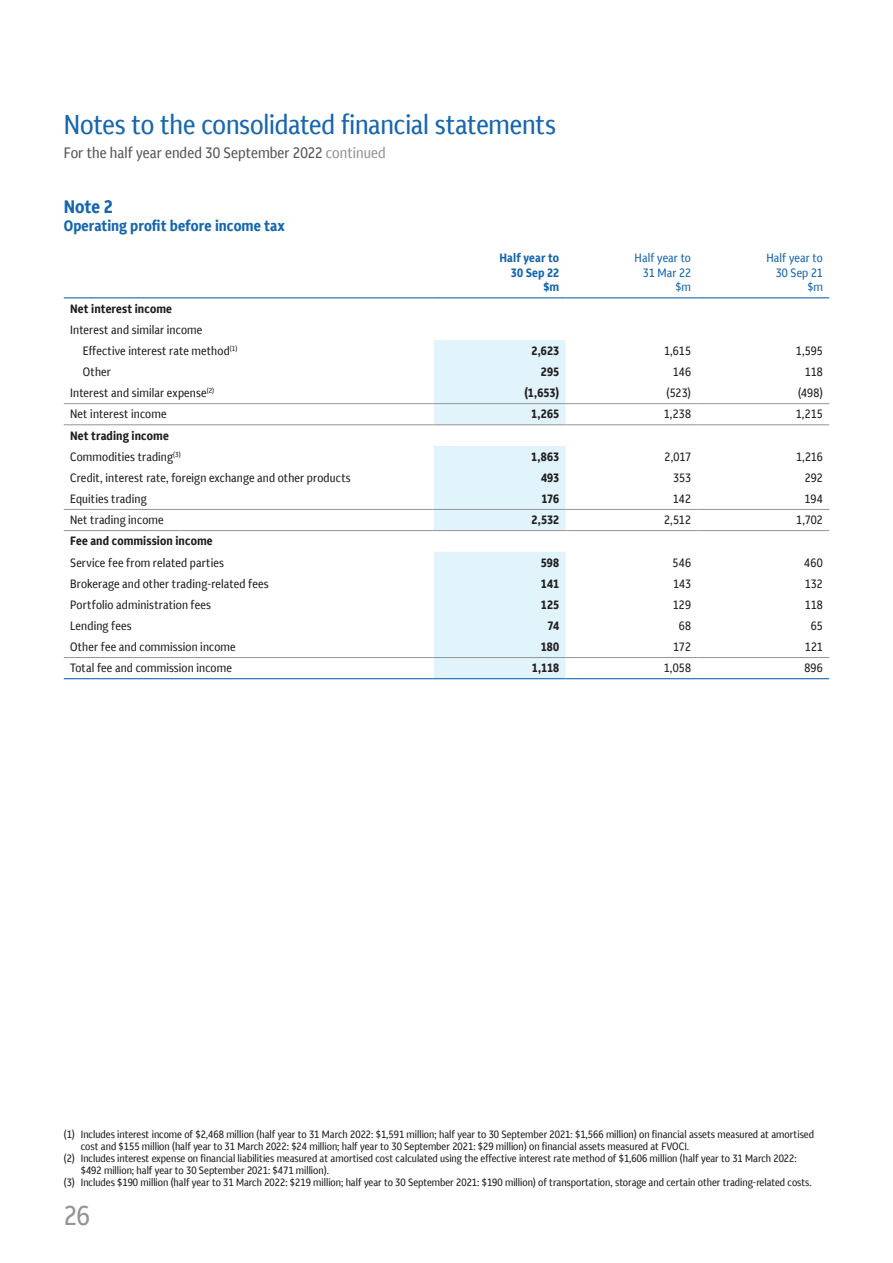
<style>
.page{position:relative;width:893px;height:1263px;background:#fff}
.page>*{position:absolute;margin:0;border:0;box-sizing:border-box;transform-origin:0 0}
.t1{font:condensed 27px "MCQ Global";letter-spacing:-.01em;color:#1766ae}
.t2{font:condensed 27px "MCQ Global";color:#939598}
.t3{font:700 condensed 18px "MCQ Global";color:#1766ae}
.t4{font:condensed 15px "MCQ Global";color:#57585a}
.t5{font:700 condensed 15px "MCQ Global";letter-spacing:.005em;color:#1766ae}
.Table_-_Body{font:condensed 12px "MCQ Global";letter-spacing:.01em;color:#231f20}
.Table_-_Body_right{font:condensed 12px "MCQ Global";letter-spacing:.005em;color:#231f20}
.Table_-_Body_bold{font:700 condensed 12px "MCQ Global";letter-spacing:.01em;color:#231f20}
.Table_-_Body_right_b{font:700 condensed 12px "MCQ Global";letter-spacing:.01em;color:#231f20}
.Table_-_Header_right{font:condensed 12px "MCQ Global";letter-spacing:.01em;color:#1766ae}
.Table_-_Body_left_in{font:condensed 12px "MCQ Global";letter-spacing:.01em;color:#231f20}
.Table_-_Header_right-2{font:700 condensed 12px "MCQ Global";letter-spacing:.01em;color:#1766ae}
.Footnotes_text{font:condensed 10.5px/12px "MCQ Global";color:#231f20}
.s1{color:#939598}
</style>
<div class="page">
<svg style="left:434px;top:340px;width:132px;height:338px;background:#e4f5fc"></svg>
<hr style="left:64px;top:297px;width:370px;height:1px;background:#1766ae">
<hr style="left:434px;top:297px;width:132px;height:1px;background:#1766ae">
<hr style="left:566px;top:297px;width:131px;height:1px;background:#1766ae">
<hr style="left:697px;top:297px;width:132px;height:1px;background:#1766ae">
<hr style="left:64px;top:657px;width:370px;height:1px;background:#939598">
<hr style="left:434px;top:657px;width:132px;height:1px;background:#939598">
<hr style="left:566px;top:657px;width:131px;height:1px;background:#939598">
<hr style="left:697px;top:657px;width:132px;height:1px;background:#939598">
<hr style="left:64px;top:678px;width:370px;height:1px;background:#1766ae">
<hr style="left:434px;top:678px;width:132px;height:1px;background:#1766ae">
<hr style="left:566px;top:678px;width:131px;height:1px;background:#1766ae">
<hr style="left:697px;top:678px;width:132px;height:1px;background:#1766ae">
<hr style="left:64px;top:509px;width:370px;height:1px;background:#939598">
<hr style="left:434px;top:509px;width:132px;height:1px;background:#939598">
<hr style="left:566px;top:509px;width:131px;height:1px;background:#939598">
<hr style="left:697px;top:509px;width:132px;height:1px;background:#939598">
<hr style="left:64px;top:530px;width:370px;height:1px;background:#939598">
<hr style="left:434px;top:530px;width:132px;height:1px;background:#939598">
<hr style="left:566px;top:530px;width:131px;height:1px;background:#939598">
<hr style="left:697px;top:530px;width:132px;height:1px;background:#939598">
<hr style="left:64px;top:403px;width:370px;height:1px;background:#939598">
<hr style="left:434px;top:403px;width:132px;height:1px;background:#939598">
<hr style="left:566px;top:403px;width:131px;height:1px;background:#939598">
<hr style="left:697px;top:403px;width:132px;height:1px;background:#939598">
<hr style="left:64px;top:424px;width:370px;height:1px;background:#939598">
<hr style="left:434px;top:424px;width:132px;height:1px;background:#939598">
<hr style="left:566px;top:424px;width:131px;height:1px;background:#939598">
<hr style="left:697px;top:424px;width:132px;height:1px;background:#939598">
<h1 class="t1" style="left:64px;top:107px;width:494px">Notes to the consolidated financial statements</h1>
<h3 class="t4" style="left:64px;top:143px;width:323px">For the half year ended 30 September 2022 <span class="s1">continued</span></h3>
<p class="t3" style="left:64px;top:195px;width:51px">Note 2</p>
<p class="t5" style="left:64px;top:216px;width:223px">Operating profit before income tax</p>
<p class="Table_-_Header_right-2" style="left:499px;top:250px;width:61px">Half year to</p>
<p class="Table_-_Header_right" style="left:635px;top:250px;width:58px">Half year to</p>
<p class="Table_-_Header_right" style="left:766px;top:250px;width:58px">Half year to</p>
<p class="Table_-_Header_right-2" style="left:511px;top:265px;width:50px">30 Sep 22</p>
<p class="Table_-_Header_right" style="left:643px;top:265px;width:50px">31 Mar 22</p>
<p class="Table_-_Header_right" style="left:776px;top:265px;width:49px">30 Sep 21</p>
<p class="Table_-_Header_right-2" style="left:543px;top:280px;width:17px">$m</p>
<p class="Table_-_Header_right" style="left:675px;top:280px;width:17px">$m</p>
<p class="Table_-_Header_right" style="left:807px;top:280px;width:17px">$m</p>
<p class="Table_-_Body_bold" style="left:70px;top:301px;width:103px">Net interest income</p>
<p class="Table_-_Body" style="left:70px;top:322px;width:134px">Interest and similar income</p>
<p class="Table_-_Body_left_in" style="left:83px;top:343px;width:156px">Effective interest rate method<sup>(1)</sup></p>
<p class="Table_-_Body_right_b" style="left:531px;top:343px;width:29px">2,623</p>
<p class="Table_-_Body_right" style="left:664px;top:343px;width:28px">1,615</p>
<p class="Table_-_Body_right" style="left:796px;top:343px;width:28px">1,595</p>
<p class="Table_-_Body_left_in" style="left:83px;top:364px;width:30px">Other</p>
<p class="Table_-_Body_right_b" style="left:541px;top:364px;width:20px">295</p>
<p class="Table_-_Body_right" style="left:673px;top:364px;width:20px">146</p>
<p class="Table_-_Body_right" style="left:805px;top:364px;width:19px">118</p>
<p class="Table_-_Body" style="left:70px;top:386px;width:146px">Interest and similar expense<sup>(2)</sup></p>
<p class="Table_-_Body_right_b" style="left:524px;top:385px;width:36px">(1,653)</p>
<p class="Table_-_Body_right" style="left:666px;top:386px;width:26px">(523)</p>
<p class="Table_-_Body_right" style="left:798px;top:386px;width:26px">(498)</p>
<p class="Table_-_Body" style="left:70px;top:407px;width:98px">Net interest income</p>
<p class="Table_-_Body_right_b" style="left:531px;top:407px;width:29px">1,265</p>
<p class="Table_-_Body_right" style="left:664px;top:407px;width:29px">1,238</p>
<p class="Table_-_Body_right" style="left:796px;top:407px;width:28px">1,215</p>
<p class="Table_-_Body_bold" style="left:70px;top:428px;width:100px">Net trading income</p>
<p class="Table_-_Body" style="left:70px;top:449px;width:112px">Commodities trading<sup>(3)</sup></p>
<p class="Table_-_Body_right_b" style="left:531px;top:449px;width:30px">1,863</p>
<p class="Table_-_Body_right" style="left:665px;top:449px;width:28px">2,017</p>
<p class="Table_-_Body_right" style="left:796px;top:449px;width:28px">1,216</p>
<p class="Table_-_Body" style="left:70px;top:470px;width:282px">Credit, interest rate, foreign exchange and other products</p>
<p class="Table_-_Body_right_b" style="left:541px;top:470px;width:20px">493</p>
<p class="Table_-_Body_right" style="left:673px;top:470px;width:19px">353</p>
<p class="Table_-_Body_right" style="left:805px;top:470px;width:20px">292</p>
<p class="Table_-_Body" style="left:70px;top:491px;width:78px">Equities trading</p>
<p class="Table_-_Body_right_b" style="left:541px;top:491px;width:19px">176</p>
<p class="Table_-_Body_right" style="left:673px;top:491px;width:20px">142</p>
<p class="Table_-_Body_right" style="left:804px;top:491px;width:20px">194</p>
<p class="Table_-_Body" style="left:70px;top:512px;width:95px">Net trading income</p>
<p class="Table_-_Body_right_b" style="left:531px;top:512px;width:29px">2,532</p>
<p class="Table_-_Body_right" style="left:664px;top:512px;width:28px">2,512</p>
<p class="Table_-_Body_right" style="left:796px;top:512px;width:28px">1,702</p>
<p class="Table_-_Body_bold" style="left:70px;top:534px;width:144px">Fee and commission income</p>
<p class="Table_-_Body" style="left:70px;top:555px;width:155px">Service fee from related parties</p>
<p class="Table_-_Body_right_b" style="left:541px;top:555px;width:20px">598</p>
<p class="Table_-_Body_right" style="left:673px;top:555px;width:20px">546</p>
<p class="Table_-_Body_right" style="left:804px;top:555px;width:20px">460</p>
<p class="Table_-_Body" style="left:70px;top:576px;width:200px">Brokerage and other trading-related fees</p>
<p class="Table_-_Body_right_b" style="left:541px;top:576px;width:20px">141</p>
<p class="Table_-_Body_right" style="left:673px;top:576px;width:19px">143</p>
<p class="Table_-_Body_right" style="left:805px;top:576px;width:20px">132</p>
<p class="Table_-_Body" style="left:70px;top:597px;width:142px">Portfolio administration fees</p>
<p class="Table_-_Body_right_b" style="left:541px;top:597px;width:20px">125</p>
<p class="Table_-_Body_right" style="left:673px;top:597px;width:20px">129</p>
<p class="Table_-_Body_right" style="left:805px;top:597px;width:19px">118</p>
<p class="Table_-_Body" style="left:70px;top:618px;width:63px">Lending fees</p>
<p class="Table_-_Body_right_b" style="left:548px;top:618px;width:13px">74</p>
<p class="Table_-_Body_right" style="left:679px;top:618px;width:14px">68</p>
<p class="Table_-_Body_right" style="left:811px;top:618px;width:14px">65</p>
<p class="Table_-_Body" style="left:70px;top:639px;width:167px">Other fee and commission income</p>
<p class="Table_-_Body_right_b" style="left:541px;top:639px;width:20px">180</p>
<p class="Table_-_Body_right" style="left:673px;top:639px;width:19px">172</p>
<p class="Table_-_Body_right" style="left:805px;top:639px;width:19px">121</p>
<p class="Table_-_Body" style="left:70px;top:661px;width:163px">Total fee and commission income</p>
<p class="Table_-_Body_right_b" style="left:532px;top:661px;width:29px">1,118</p>
<p class="Table_-_Body_right" style="left:664px;top:661px;width:29px">1,058</p>
<p class="Table_-_Body_right" style="left:804px;top:661px;width:20px">896</p>
<p class="Footnotes_text" style="left:81px;top:1129px;width:735px;text-indent:-17px">(1) Includes interest income of $2,468 million (half year to 31 March 2022: $1,591 million; half year to 30 September 2021: $1,566 million) on financial assets measured at amortised cost and $155 million (half year to 31 March 2022: $24 million; half year to 30 September 2021: $29 million) on financial assets measured at FVOCI.</p>
<p class="Footnotes_text" style="left:81px;top:1153px;width:717px;text-indent:-17px">(2) Includes interest expense on financial liabilities measured at amortised cost calculated using the effective interest rate method of $1,606 million (half year to 31 March 2022: $492 million; half year to 30 September 2021: $471 million).</p>
<p class="Footnotes_text" style="left:64px;top:1177px;width:750px">(3) Includes $190 million (half year to 31 March 2022: $219 million; half year to 30 September 2021: $190 million) of transportation, storage and certain other trading-related costs.</p>
<h1 class="t2" style="left:64px;top:1199px;width:28px">26</h1>
</div>
